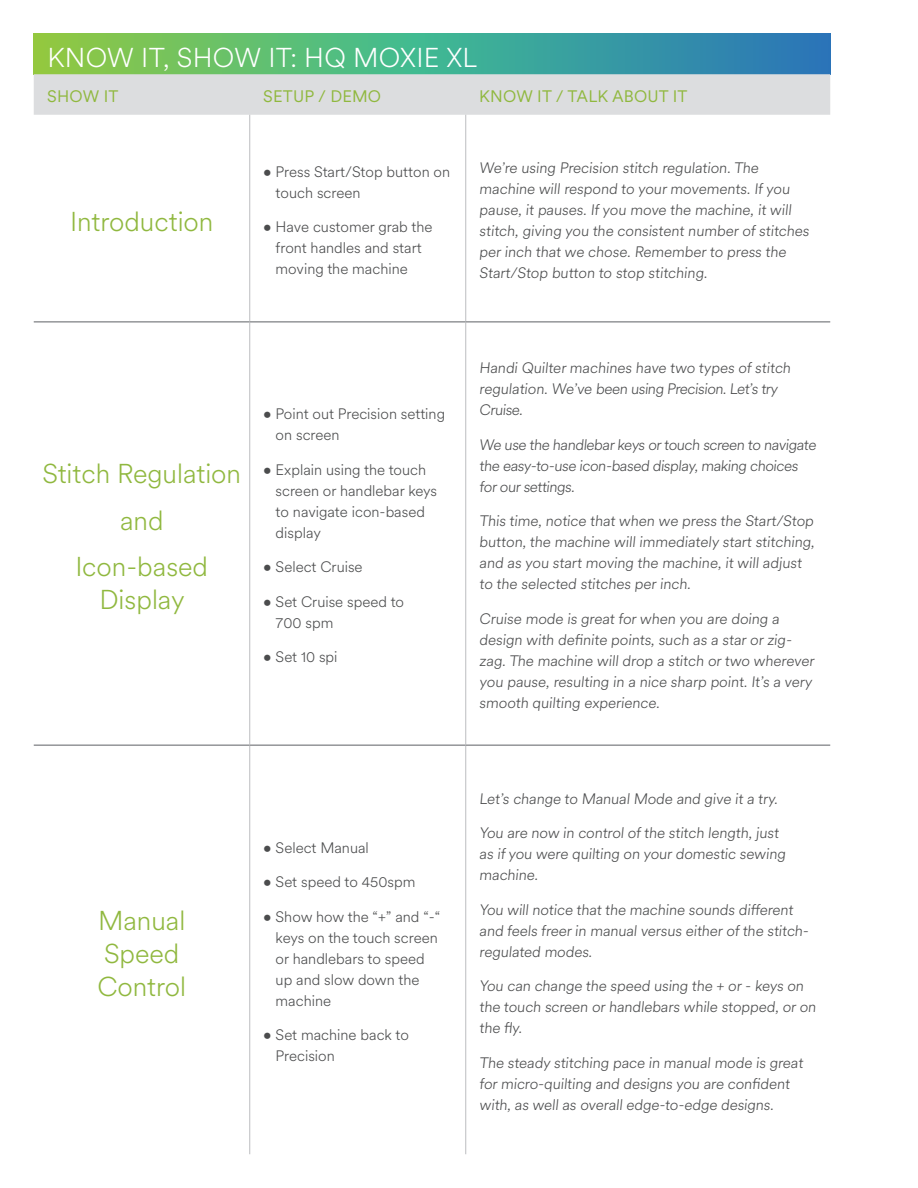
<style>
.page{position:relative;width:918px;height:1188px;background:#fff}
.page>*{position:absolute;margin:0;border:0;box-sizing:border-box;transform-origin:0 0}
.t1{font:300 27px/33px "Circular XX";color:#90b83f;text-align:center}
.t2{font:300 27px "Circular XX";letter-spacing:.01em;color:#fff}
.t3{font:16.5px "Circular XX";letter-spacing:.01em;color:#90b83f}
.t4{font:300 15px/21px "Circular XX";color:#4b4c4d}
</style>
<div class="page">
<svg style="left:34px;top:34px;width:796px;height:40px;background:#4eab87"></svg>
<div style="left:34px;top:74px;width:796px;height:41px;background:#dcdddf"></div>
<hr style="left:249px;top:115px;width:1px;height:206px;background:#bcbdc0">
<hr style="left:465px;top:115px;width:1px;height:206px;background:#bcbdc0">
<hr style="left:249px;top:323px;width:1px;height:421px;background:#bcbdc0">
<hr style="left:465px;top:323px;width:1px;height:421px;background:#bcbdc0">
<hr style="left:249px;top:746px;width:1px;height:408px;background:#bcbdc0">
<hr style="left:465px;top:746px;width:1px;height:408px;background:#bcbdc0">
<hr style="left:34px;top:321px;width:216px;height:2px;background:#939598">
<hr style="left:250px;top:321px;width:216px;height:2px;background:#939598">
<hr style="left:466px;top:321px;width:364px;height:2px;background:#939598">
<hr style="left:34px;top:744px;width:216px;height:2px;background:#939598">
<hr style="left:250px;top:744px;width:216px;height:2px;background:#939598">
<hr style="left:466px;top:744px;width:364px;height:2px;background:#939598">
<p class="t2" style="left:47px;top:39px;width:431px">KNOW IT, SHOW IT: HQ MOXIE XL</p>
<p class="t3" style="left:47px;top:86px;width:73px">SHOW IT</p>
<p class="t3" style="left:263px;top:86px;width:119px">SETUP / DEMO</p>
<p class="t3" style="left:479px;top:86px;width:210px">KNOW IT / TALK ABOUT IT</p>
<p class="t1" style="left:70px;top:204px;width:145px">Introduction</p>
<p class="t4" style="left:276px;top:160px;width:176px;text-indent:-12px">• Press Start/Stop button on touch screen</p>
<p class="t4" style="left:276px;top:216px;width:158px;text-indent:-12px">• Have customer grab the front handles and start moving the machine</p>
<p class="t4" style="left:479px;top:157px;width:333px">We’re using Precision stitch regulation. The machine will respond to your movements. If you pause, it pauses. If you move the machine, it will stitch, giving you the consistent number of stitches per inch that we chose. Remember to press the Start/Stop button to stop stitching.</p>
<p class="t1" style="left:42px;top:456px;width:200px">Stitch Regulation</p>
<p class="t1" style="left:120px;top:503px;width:45px">and</p>
<p class="t1" style="left:75px;top:549px;width:134px">Icon-based<br>Display</p>
<p class="t4" style="left:276px;top:403px;width:171px;text-indent:-12px">• Point out Precision setting on screen</p>
<p class="t4" style="left:276px;top:458px;width:163px;text-indent:-12px">• Explain using the touch screen or handlebar keys to navigate icon-based display</p>
<p class="t4" style="left:263px;top:556px;width:101px">• Select Cruise</p>
<p class="t4" style="left:276px;top:590px;width:130px;text-indent:-12px">• Set Cruise speed to<br>700 spm</p>
<p class="t4" style="left:263px;top:646px;width:76px">• Set 10 spi</p>
<p class="t4" style="left:479px;top:357px;width:315px">Handi Quilter machines have two types of stitch regulation. We’ve been using Precision. Let’s try<br>Cruise.</p>
<p class="t4" style="left:479px;top:434px;width:340px">We use the handlebarkeys ortouch screen to navigate the easy-to-use icon-based display, making choices foroursettings.</p>
<p class="t4" style="left:479px;top:510px;width:339px">This time, notice that when we press the Start/Stop button, the machine will immediately start stitching, and as you start moving the machine, it will adjust to the selected stitches per inch.</p>
<p class="t4" style="left:479px;top:608px;width:338px">Cruise mode is great for when you are doing a design with definite points, such as a star or zig&shy;zag. The machine will drop a stitch or two wherever you pause, resulting in a nice sharp point. It’s a very smooth quilting experience.</p>
<p class="t1" style="left:97px;top:903px;width:90px;text-align:left">Manual<br>Speed<br>Control</p>
<p class="t4" style="left:263px;top:836px;width:107px">• Select Manual</p>
<p class="t4" style="left:263px;top:871px;width:154px">• Set speed to 450spm</p>
<p class="t4" style="left:276px;top:905px;width:166px;text-indent:-12px">• Show how the “+” and “-“ keys on the touch screen or handlebars to speed up and slow down the machine</p>
<p class="t4" style="left:276px;top:1024px;width:135px;text-indent:-12px">• Set machine back to<br>Precision</p>
<p class="t4" style="left:479px;top:788px;width:302px">Let’s change to Manual Mode and give it a try.</p>
<p class="t4" style="left:479px;top:822px;width:310px">You are now in control of the stitch length, just as if you were quilting on your domestic sewing machine.</p>
<p class="t4" style="left:479px;top:899px;width:333px">You will notice that the machine sounds different and feels freer in manual versus either of the stitch&shy;regulated modes.</p>
<p class="t4" style="left:479px;top:975px;width:340px">You can change the speed using the + or - keys on the touch screen or handlebars while stopped, or on the fly.</p>
<p class="t4" style="left:479px;top:1052px;width:327px">The steady stitching pace in manual mode is great for micro-quilting and designs you are confident with, as well as overall edge-to-edge designs.</p>
</div>
